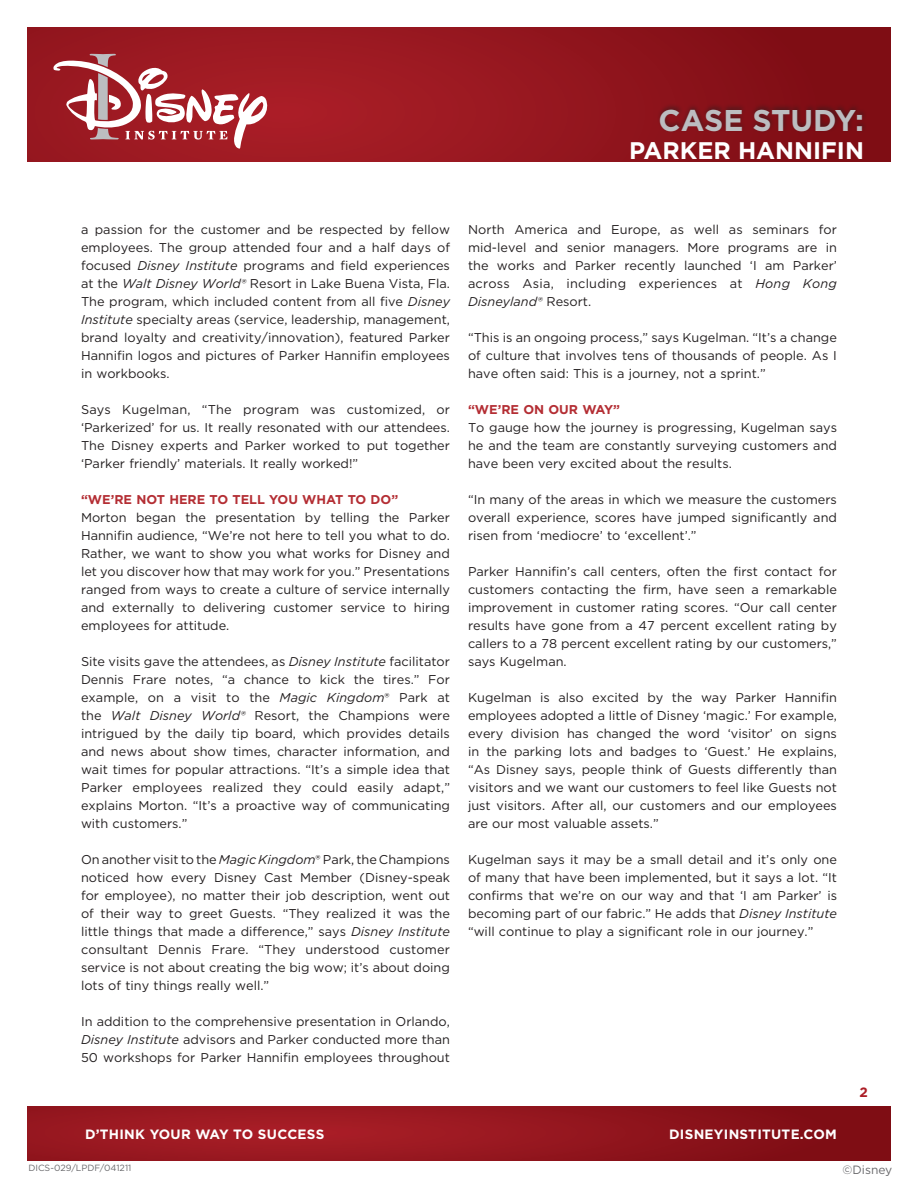
<style>
.page{position:relative;width:918px;height:1188px;background:#fff}
.page>*{position:absolute;margin:0;border:0;box-sizing:border-box;transform-origin:0 0}
.t1{font:700 30px "Gotham";color:#bcbdc0}
.t2{font:700 24px "Gotham";color:#fff}
.t3{font:700 13.5px "Gotham";letter-spacing:.02em;color:#fff}
.t4{font:700 13.5px "Gotham";color:#ac1e27}
.t5{font:12.75px/18px "Gotham";color:#231f20;text-align:justify}
.t6{font:700 12.75px "Gotham";color:#b42e34}
.t7{font:12px "Gotham";color:#69696c}
.t8{font:9px "Gotham";color:#69696c}
.s1{font-style:italic}
</style>
<div class="page">
<svg style="left:27px;top:1107px;width:864px;height:54px;background:#93151d"></svg>
<svg style="left:27px;top:27px;width:864px;height:135px;background:#93151d"></svg>
<svg style="left:53px;top:54px;width:215px;height:96px"></svg>
<div style="left:657px;top:103px;width:210px;height:31px;background:#231f20;opacity:.5"></div>
<p class="t1" style="left:659px;top:101px;width:207px">CASE STUDY:</p>
<p class="t2" style="left:629px;top:134px;width:33px">PARKER</p>
<p class="t2" style="left:738px;top:134px;width:17px">HANNI</p>
<p class="t2" style="left:821px;top:134px;width:29px">FIN</p>
<p class="t5" style="left:81px;top:220px;width:371px">a passion for the customer and be respected by fellow employees. The group attended four and a half days of focused <span class="s1">Disney Institute</span> programs and field experiences at the <span class="s1">Walt Disney World®</span> Resort in Lake Buena Vista, Fla.<br>The program, which included content from all five <span class="s1">Disney Institute</span> specialty areas (service, leadership, management, brand loyalty and creativity/innovation), featured Parker Hannifin logos and pictures of Parker Hannifin employees in workbooks.</p>
<p class="t5" style="left:81px;top:400px;width:371px">Says Kugelman, “The program was customized, or ‘Parkerized’ for us. It really resonated with our attendees.<br>The Disney experts and Parker worked to put together ‘Parker friendly’ materials. It really worked!”</p>
<p class="t6" style="left:81px;top:491px;width:66px">“WE’RE NOT</p>
<p class="t6" style="left:169px;top:491px;width:10px">HERE</p>
<p class="t6" style="left:210px;top:491px;width:70px">TO TELL YOU</p>
<p class="t6" style="left:302px;top:491px;width:12px">WHAT</p>
<p class="t6" style="left:348px;top:491px;width:52px">TO DO”</p>
<p class="t5" style="left:81px;top:508px;width:371px">Morton began the presentation by telling the Parker Hannifin audience, “We’re not here to tell you what to do.<br>Rather, we want to show you what works for Disney and let you discover how that may work for you.” Presentations ranged from ways to create a culture of service internally and externally to delivering customer service to hiring employees for attitude.</p>
<p class="t5" style="left:81px;top:652px;width:371px">Site visits gave the attendees, as <span class="s1">Disney Institute</span> facilitator Dennis Frare notes, “a chance to kick the tires.” For example, on a visit to the <span class="s1">Magic Kingdom</span>® Park at the <span class="s1">Walt Disney World®</span> Resort, the Champions were intrigued by the daily tip board, which provides details and news about show times, character information, and wait times for popular attractions. “It’s a simple idea that Parker employees realized they could easily adapt,” explains Morton. “It’s a proactive way of communicating with customers.”</p>
<p class="t5" style="left:81px;top:850px;width:371px">On another visit to the <span class="s1">Magic Kingdom</span>® Park, the Champions noticed how every Disney Cast Member (Disney-speak for employee), no matter their job description, went out of their way to greet Guests. “They realized it was the little things that made a difference,” says <span class="s1">Disney Institute </span>consultant Dennis Frare. “They understood customer service is not about creating the big wow; it’s about doing lots of tiny things really well.”</p>
<p class="t5" style="left:81px;top:1012px;width:370px">In addition to the comprehensive presentation in Orlando, <span class="s1">Disney Institute</span> advisors and Parker conducted more than 50 workshops for Parker Hannifin employees throughout</p>
<p class="t5" style="left:468px;top:220px;width:371px">North America and Europe, as well as seminars for mid-level and senior managers. More programs are in the works and Parker recently launched ‘I am Parker’ across Asia, including experiences at <span class="s1">Hong Kong Disneyland®</span> Resort.</p>
<p class="t5" style="left:468px;top:328px;width:371px">“This is an ongoing process,” says Kugelman. “It’s a change of culture that involves tens of thousands of people. As I have often said: This is a journey, not a sprint.”</p>
<p class="t6" style="left:468px;top:401px;width:91px">“WE’RE ON OUR</p>
<p class="t6" style="left:582px;top:401px;width:12px">WAY</p>
<p class="t6" style="left:613px;top:401px;width:8px">”</p>
<p class="t5" style="left:468px;top:418px;width:371px">To gauge how the journey is progressing, Kugelman says he and the team are constantly surveying customers and have been very excited about the results.</p>
<p class="t5" style="left:468px;top:490px;width:371px">“In many of the areas in which we measure the customers overall experience, scores have jumped significantly and risen from ‘mediocre’ to ‘excellent’.”</p>
<p class="t5" style="left:468px;top:562px;width:371px">Parker Hannifin’s call centers, often the first contact for customers contacting the firm, have seen a remarkable improvement in customer rating scores. “Our call center results have gone from a 47 percent excellent rating by callers to a 78 percent excellent rating by our customers,” says Kugelman.</p>
<p class="t5" style="left:468px;top:688px;width:371px">Kugelman is also excited by the way Parker Hannifin employees adopted a little of Disney ‘magic.’ For example, every division has changed the word ‘visitor’ on signs in the parking lots and badges to ‘Guest.’ He explains, “As Disney says, people think of Guests differently than visitors and we want our customers to feel like Guests not just visitors. After all, our customers and our employees are our most valuable assets.”</p>
<p class="t5" style="left:468px;top:850px;width:371px">Kugelman says it may be a small detail and it’s only one of many that have been implemented, but it says a lot. “It confirms that we’re on our way and that ‘I am Parker’ is becoming part of our fabric.” He adds that <span class="s1">Disney Institute </span>“will continue to play a significant role in our journey.”</p>
<p class="t4" style="left:860px;top:1083px;width:10px">2</p>
<p class="t3" style="left:85px;top:1125px;width:241px">D’THINK YOUR WAY TO SUCCESS</p>
<p class="t3" style="left:669px;top:1125px;width:169px">DISNEYI NSTITUTE.COM</p>
<p class="t8" style="left:28px;top:1162px;width:105px">DICS-029/LPDF/041211</p>
<p class="t7" style="left:843px;top:1162px;width:51px">©Disney</p>
</div>
